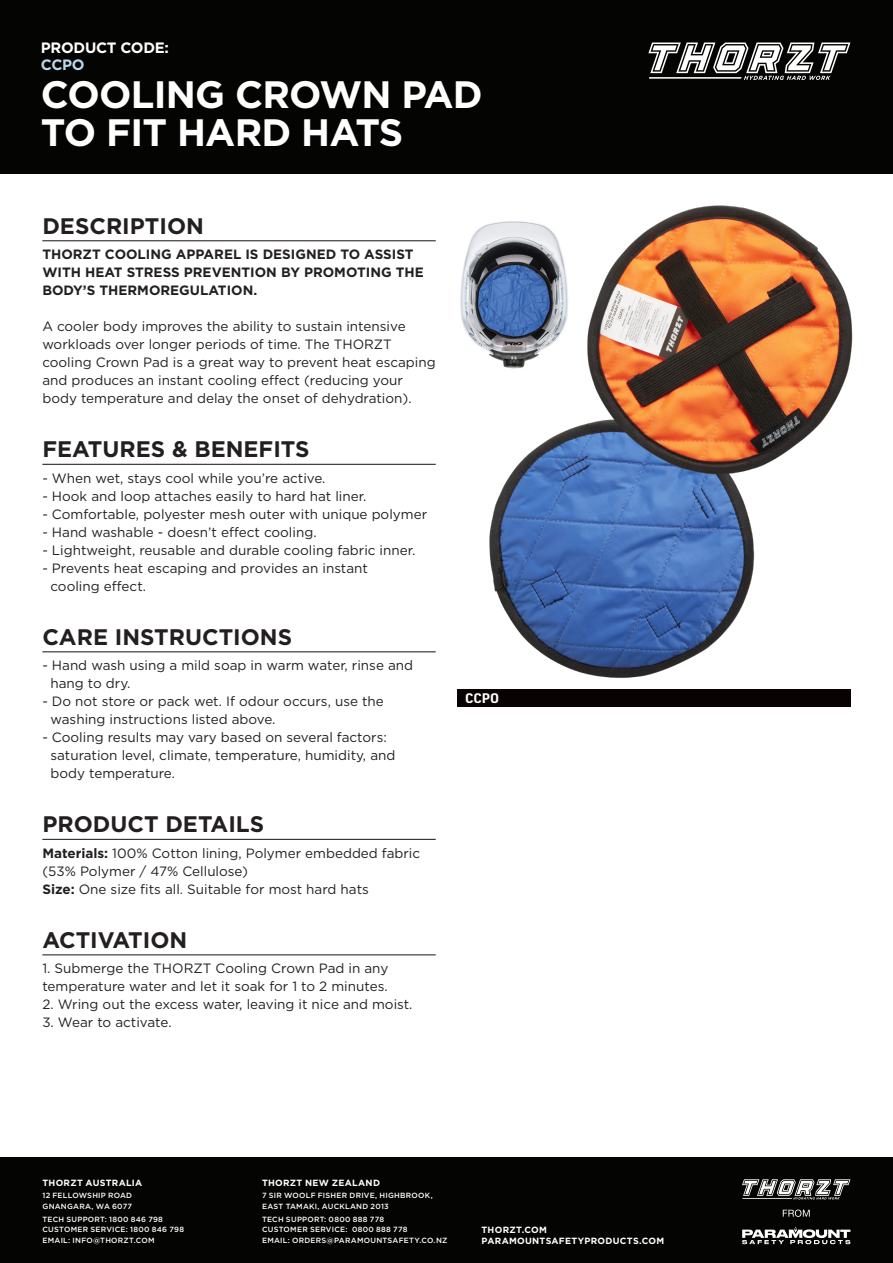
<style>
.page{position:relative;width:893px;height:1263px;background:#fff}
.page>*{position:absolute;margin:0;border:0;box-sizing:border-box;transform-origin:0 0}
.t1{font:700 38.1px "Gotham";letter-spacing:-.02em;color:#fff}
.t2{font:700 22.5px "Gotham";color:#231f20}
.t3{font:700 15px/16.5px "Gotham";letter-spacing:-.02em;color:#fff}
.t4{font:13.5px/18px "Gotham";color:#231f20}
.t5{font:700 13.5px/18px "Gotham";color:#231f20}
.t6{font:700 13.5px "URWDIN";color:#fff}
.t7{font:700 9px/11.2px "Gotham";letter-spacing:.03em;color:#fff}
.t8{font:500 7.5px/10.6px "Gotham";letter-spacing:.03em;color:#fff}
.s1{color:#b8d9ec}
.s2{font-weight:700}
</style>
<div class="page">
<div style="left:0;top:0;width:893px;height:174px;background:#040503"></div>
<svg style="left:648px;top:43px;width:202px;height:37px"></svg>
<div style="left:0;top:1157px;width:893px;height:106px;background:#040503"></div>
<svg style="left:742px;top:1227px;width:108px;height:17px"></svg>
<svg style="left:783px;top:1209px;width:27px;height:8px"></svg>
<svg style="left:742px;top:1179px;width:108px;height:20px"></svg>
<hr style="left:742px;top:1198px;width:50px;height:1px;background:#fff">
<hr style="left:42px;top:240px;width:394px;height:1px;background:#231f20">
<hr style="left:42px;top:464px;width:394px;height:1px;background:#231f20">
<hr style="left:42px;top:651px;width:394px;height:1px;background:#231f20">
<hr style="left:42px;top:839px;width:394px;height:1px;background:#231f20">
<hr style="left:42px;top:954px;width:394px;height:1px;background:#231f20">
<div style="left:457px;top:690px;width:393px;height:17px;background:#080302"></div>
<img style="left:489px;top:425px;width:266px;height:253px">
<img style="left:580px;top:205px;width:273px;height:277px">
<img style="left:460px;top:221px;width:108px;height:148px">
<p class="t3" style="left:41px;top:40px;width:130px">PRODUCT CODE:<br><span class="s1">CCPO</span></p>
<p class="t1" style="left:41px;top:69px;width:443px">COOLING CROWN PAD</p>
<p class="t1" style="left:41px;top:107px;width:364px">TO FIT HARD HATS</p>
<p class="t2" style="left:42px;top:211px;width:163px">DESCRIPTION</p>
<p class="t5" style="left:42px;top:245px;width:383px">THORZT COOLING APPAREL IS DESIGNED TO ASSIST<br>WITH HEAT STRESS PREVENTION BY PROMOTING THE<br>BODY’S THERMOREGULATION.</p>
<p class="t4" style="left:42px;top:317px;width:395px">A cooler body improves the ability to sustain intensive workloads over longer periods of time. The THORZT cooling Crown Pad is a great way to prevent heat escaping and produces an instant cooling effect (reducing your body temperature and delay the onset of dehydration).</p>
<p class="t2" style="left:42px;top:434px;width:269px">FEATURES &amp; BENEFITS</p>
<p class="t4" style="left:42px;top:469px;width:285px">- When wet, stays cool while you’re active.</p>
<p class="t4" style="left:42px;top:487px;width:325px">- Hook and loop attaches easily to hard hat liner.</p>
<p class="t4" style="left:42px;top:505px;width:386px">- Comfortable, polyester mesh outer with unique polymer</p>
<p class="t4" style="left:42px;top:523px;width:276px">- Hand washable - doesn’t effect cooling.</p>
<p class="t4" style="left:42px;top:541px;width:374px">- Lightweight, reusable and durable cooling fabric inner.</p>
<p class="t4" style="left:50px;top:559px;width:319px;text-indent:-8px">- Prevents heat escaping and provides an instant cooling effect.</p>
<p class="t2" style="left:42px;top:622px;width:251px">CARE INSTRUCTIONS</p>
<p class="t4" style="left:50px;top:656px;width:364px;text-indent:-8px">- Hand wash using a mild soap in warm water, rinse and hang to dry.</p>
<p class="t4" style="left:50px;top:692px;width:335px;text-indent:-8px">- Do not store or pack wet. If odour occurs, use the washing instructions listed above.</p>
<p class="t4" style="left:42px;top:728px;width:346px">- Cooling results may vary based on several factors:</p>
<p class="t4" style="left:50px;top:746px;width:346px">saturation level, climate, temperature, humidity, and body temperature.</p>
<p class="t2" style="left:42px;top:809px;width:223px">PRODUCT DETAILS</p>
<p class="t4" style="left:42px;top:844px;width:379px"><span class="s2">Materials:</span> 100% Cotton lining, Polymer embedded fabric</p>
<p class="t4" style="left:42px;top:862px;width:207px">(53% Polymer / 47% Cellulose)</p>
<p class="t4" style="left:42px;top:880px;width:328px"><span class="s2">Size:</span> One size fits all. Suitable for most hard hats</p>
<p class="t2" style="left:42px;top:925px;width:146px">ACTIVATION</p>
<p class="t4" style="left:42px;top:959px;width:347px">1. Submerge the THORZT Cooling Crown Pad in any temperature water and let it soak for 1 to 2 minutes.</p>
<p class="t4" style="left:42px;top:995px;width:372px">2. Wring out the excess water, leaving it nice and moist.</p>
<p class="t4" style="left:42px;top:1013px;width:131px">3. Wear to activate.</p>
<p class="t6" style="left:465px;top:689px;width:36px">CCPO</p>
<p class="t7" style="left:43px;top:1177px;width:101px">THORZT AUSTRALIA</p>
<p class="t8" style="left:43px;top:1190px;width:91px">12 FELLOWSHIP ROAD<br>GNANGARA, WA 6077</p>
<p class="t8" style="left:43px;top:1214px;width:143px">TECH SUPPORT: 1800 846 798<br>CUSTOMER SERVICE: 1800 846 798<br>EMAIL: INFO@THORZT.COM</p>
<p class="t7" style="left:262px;top:1177px;width:119px">THORZT NEW ZEALAND</p>
<p class="t8" style="left:262px;top:1190px;width:172px">7 SIR WOOLF FISHER DRIVE, HIGHBROOK,<br>EAST TAMAKI, AUCKLAND 2013</p>
<p class="t8" style="left:262px;top:1214px;width:187px">TECH SUPPORT: 0800 888 778<br>CUSTOMER SERVICE: 0800 888 778<br>EMAIL: ORDERS@PARAMOUNTSAFETY.CO.NZ</p>
<p class="t7" style="left:482px;top:1224px;width:184px">THORZT.COM<br>PARAMOUNTSAFETYPRODUCTS.COM</p>
</div>
